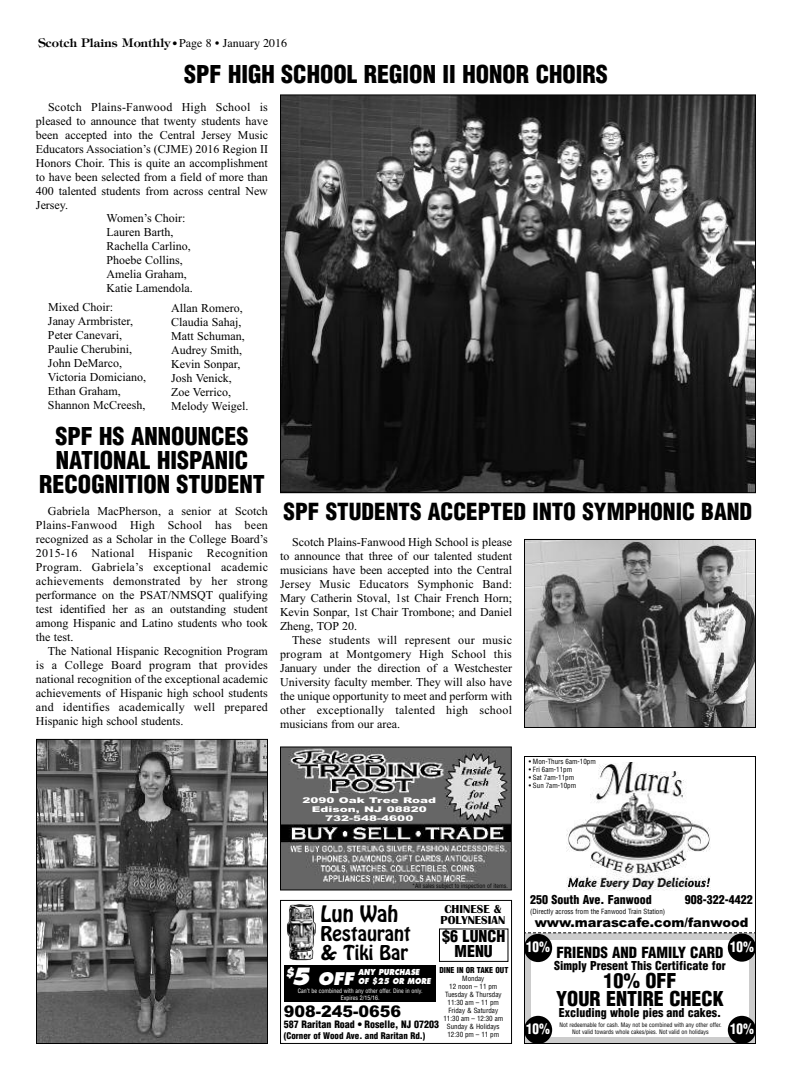
<style>
.page{position:relative;width:792px;height:1080px;background:#fff}
.page>*{position:absolute;margin:0;border:0;box-sizing:border-box;transform-origin:0 0}
.t1{font:900 condensed 24px/24px "Helvetica";color:#000;text-align:center}
.t2{font:900 condensed 23px "Helvetica";color:#000}
.t3{font:900 condensed 20px/18px "Helvetica";color:#000;text-align:center}
.t4{font:20px "Hobo Std";color:#000}
.t5{font:18px/19px "Hobo Std";color:#000}
.t6{font:italic 800 17px "Futura";color:#fff}
.t7{font:900 16px "Arial";color:#000}
.t8{font:900 condensed 16px/15px "Helvetica";color:#000;text-align:center}
.t9{font:900 condensed 15px "Helvetica";color:#000}
.t10{font:900 condensed 14.3px "Helvetica";color:#fff;scale:.91 1}
.t11{font:900 13px "Arial";color:#000}
.t12{font:12px/14px "Times New Roman";color:#000;text-align:justify}
.t13{font:900 condensed 12px "Helvetica";color:#000}
.t14{font:600 12px "Tiffany";color:#000}
.t15{font:700 12px/11px "Britannic";color:#000;text-align:center}
.t16{font:900 condensed 10px "Helvetica";color:#000}
.t17{font:900 condensed 9px "Helvetica";color:#000}
.t18{font:italic 800 8px/9px "Futura";color:#fff;scale:.87 1}
.t19{font:900 condensed 8px "Helvetica";color:#000}
.t20{font:900 7.9px/9px "Arial";color:#fff;text-align:center;scale:1.52 1}
.t21{font:condensed 7px/8px "Helvetica";color:#000;text-align:center}
.t22{font:condensed 6px "Helvetica";color:#000}
.t23{font:condensed 6px/7px "Helvetica";color:#fff;text-align:center}
.s1{font-family:"Futura";font-weight:700;font-stretch:condensed;font-size:10px}
.s2{font-family:"Times";font-weight:400}
.s3{font-size:23px}
</style>
<div class="page">
<svg style="left:524px;top:932px;width:232px;height:112px;background:#b1b1b1"></svg>
<img style="left:566px;top:762px;width:145px;height:129px">
<div style="left:532px;top:940px;width:217px;height:97px;background:#fff"></div>
<div style="left:524px;top:1016px;width:28px;height:28px;background:#000;border-radius:50%"></div>
<div style="left:728px;top:1016px;width:28px;height:28px;background:#000;border-radius:50%"></div>
<div style="left:524px;top:934px;width:28px;height:28px;background:#000;border-radius:50%"></div>
<div style="left:728px;top:934px;width:28px;height:28px;background:#000;border-radius:50%"></div>
<div style="left:280px;top:900px;width:232px;height:144px;border:1px solid #000"></div>
<img style="left:286px;top:904px;width:30px;height:57px">
<div style="left:284px;top:965px;width:151px;height:37px;background:#000"></div>
<div style="left:439px;top:929px;width:69px;height:33px;border:1px solid #000"></div>
<img style="left:282px;top:748px;width:228px;height:140px">
<div style="left:280px;top:746px;width:232px;height:144px;border:1px solid #000"></div>
<img style="left:282px;top:96px;width:472px;height:395px">
<img style="left:526px;top:541px;width:228px;height:185px">
<div style="left:524px;top:539px;width:232px;height:189px;border:1px solid #000"></div>
<img style="left:38px;top:741px;width:228px;height:301px">
<div style="left:36px;top:739px;width:232px;height:305px;border:1px solid #000"></div>
<p class="t14" style="left:38px;top:36px;width:251px">Scotch Plains Monthly <span class="s1">•</span> <span class="s2">Page 8 • January 2016</span></p>
<h1 class="t1" style="left:184px;top:63px;width:425px">SPF HIGH SCHOOL REGION II HONOR CHOIRS</h1>
<p class="t12" style="left:36px;top:100px;width:234px;text-indent:12px">Scotch Plains-Fanwood High School is pleased to announce that twenty students have been accepted into the Central Jersey Music Educators Association’s (CJME) 2016 Region II Honors Choir. This is quite an accomplishment to have been selected from a field of more than 400 talented students from across central New Jersey.</p>
<p class="t12" style="left:107px;top:211px;width:88px;text-align:left">Women’s Choir:<br>Lauren Barth,<br>Rachella Carlino,<br>Phoebe Collins,<br>Amelia Graham,<br>Katie Lamendola.</p>
<p class="t12" style="left:48px;top:299px;width:100px;text-align:left">Mixed Choir:<br>Janay Armbrister,<br>Peter Canevari,<br>Paulie Cherubini,<br>John DeMarco,<br>Victoria Domiciano,<br>Ethan Graham,<br>Shannon McCreesh,</p>
<h1 class="t1" style="left:39px;top:425px;width:227px">SPF HS ANNOUNCES<br>NATIONAL HISPANIC<br>RECOGNITION STUDENT</h1>
<p class="t12" style="left:171px;top:301px;width:79px;text-align:left">Allan Romero,<br>Claudia Sahaj,<br>Matt Schuman,<br>Audrey Smith,<br>Kevin Sonpar,<br>Josh Venick,<br>Zoe Verrico,<br>Melody Weigel.</p>
<h2 class="t2" style="left:48px;top:499px;width:706px"><sup>Gabriela</sup> <sup>MacPherson,</sup> <sup>a</sup> <sup>senior</sup> <sup>at</sup> <sup>Scotch</sup> SPF STUDENTS ACCEPTED INTO SYMPHONIC BAND</h2>
<p class="t12" style="left:36px;top:518px;width:234px">Plains-Fanwood High School has been recognized as a Scholar in the College Board’s 2015-16 National Hispanic Recognition Program. Gabriela’s exceptional academic achievements demonstrated by her strong performance on the PSAT/NMSQT qualifying test identified her as an outstanding student among Hispanic and Latino students who took the test.</p>
<p class="t12" style="left:36px;top:644px;width:234px;text-indent:12px">The National Hispanic Recognition Program is a College Board program that provides national recognition of the exceptional academic achievements of Hispanic high school students and identifies academically well prepared Hispanic high school students.</p>
<p class="t12" style="left:280px;top:535px;width:234px;text-indent:12px">Scotch Plains-Fanwood High School is please to announce that three of our talented student musicians have been accepted into the Central Jersey Music Educators Symphonic Band:<br>Mary Catherin Stoval, 1st Chair French Horn; Kevin Sonpar, 1st Chair Trombone; and Daniel Zheng, TOP 20.</p>
<p class="t12" style="left:280px;top:633px;width:234px;text-indent:12px">These students will represent our music program at Montgomery High School this January under the direction of a Westchester University faculty member. They will also have the unique opportunity to meet and perform with other exceptionally talented high school musicians from our area.</p>
<p class="t20" style="left:302px;top:795px;width:90px">2090 Oak Tree Road<br>Edison, NJ 08820<br>732-548-4600</p>
<p class="t21" style="left:529px;top:758px;width:69px">• Mon-Thurs 6am-10pm</p>
<p class="t21" style="left:529px;top:766px;width:45px">• Fri 6am-11pm</p>
<p class="t21" style="left:529px;top:774px;width:47px">• Sat 7am-11pm</p>
<p class="t21" style="left:529px;top:782px;width:49px">• Sun 7am-10pm</p>
<p class="t22" style="left:412px;top:882px;width:98px">*All sales subject to inspection of items.</p>
<h3 class="t4" style="left:321px;top:906px;width:79px">Lun Wah</h3>
<h3 class="t5" style="left:321px;top:926px;width:92px">Restaurant &amp; Tiki Bar</h3>
<p class="t15" style="left:441px;top:903px;width:66px">CHINESE &amp;<br>POLYNESIAN</p>
<h3 class="t8" style="left:442px;top:929px;width:65px">$6 LUNCH<br>MENU</h3>
<p class="t19" style="left:440px;top:965px;width:70px">DINE IN OR TAKE OUT</p>
<h3 class="t6" style="left:285px;top:972px;width:70px"><sup>$</sup><span class="s3">5</span> OFF</h3>
<p class="t23" style="left:298px;top:988px;width:126px">Can’t be combined with any other offer. Dine in only.<br>Expires 2/15/16.</p>
<p class="t18" style="left:358px;top:969px;width:85px">ANY PURCHASE<br>OF $25 OR MORE</p>
<p class="t21" style="left:443px;top:975px;width:61px">Monday<br>12 noon – 11 pm<br>Tuesday &amp; Thursday<br>11:30 am – 11 pm<br>Friday &amp; Saturday<br>11:30 am – 12:30 am<br>Sunday &amp; Holidays<br>12:30 pm – 11 pm</p>
<h3 class="t7" style="left:284px;top:1002px;width:119px">908-245-0656</h3>
<p class="t16" style="left:284px;top:1018px;width:157px">587 Raritan Road • Roselle, NJ 07203</p>
<p class="t17" style="left:284px;top:1030px;width:143px">(Corner of Wood Ave. and Raritan Rd.)</p>
<p class="t13" style="left:530px;top:893px;width:123px">250 South Ave. Fanwood</p>
<p class="t13" style="left:685px;top:893px;width:69px">908-322-4422</p>
<p class="t21" style="left:530px;top:908px;width:137px">(Directly across from the Fanwood Train Station)</p>
<p class="t11" style="left:535px;top:915px;width:215px">www.marascafe.com/fanwood</p>
<p class="t9" style="left:556px;top:945px;width:169px">FRIENDS AND FAMILY CARD</p>
<p class="t13" style="left:554px;top:959px;width:173px">Simply Present This Certificate for</p>
<h3 class="t3" style="left:556px;top:973px;width:169px">10% OFF<br>YOUR ENTIRE CHECK</h3>
<p class="t13" style="left:559px;top:1006px;width:164px">Excluding whole pies and cakes.</p>
<p class="t22" style="left:559px;top:1022px;width:164px">Not redeemable for cash. May not be combined with any other offer.</p>
<p class="t10" style="left:526px;top:939px;width:28px">10%</p>
<p class="t10" style="left:730px;top:938px;width:28px">10%</p>
<p class="t10" style="left:526px;top:1021px;width:28px">10%</p>
<p class="t22" style="left:572px;top:1029px;width:138px">Not valid towards whole cakes/pies. Not valid on holidays</p>
<p class="t10" style="left:730px;top:1021px;width:28px">10%</p>
</div>
